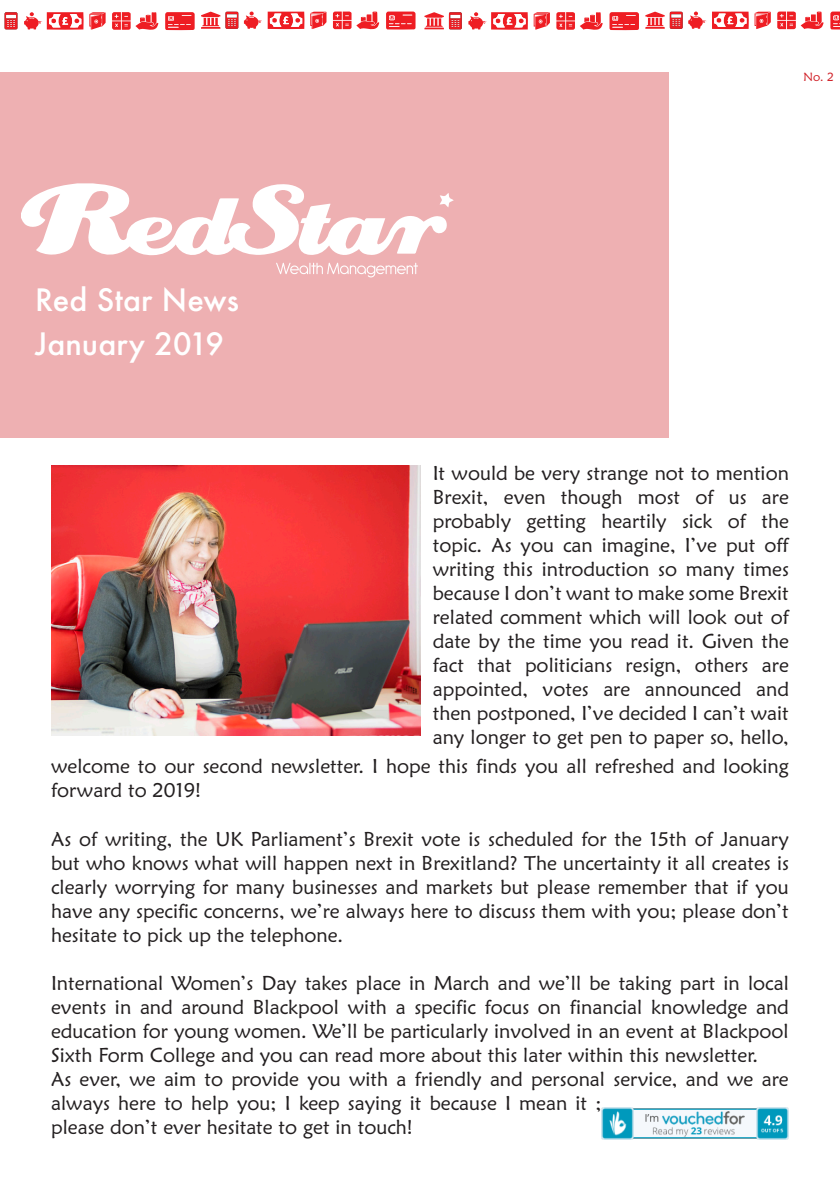
<style>
.page{position:relative;width:840px;height:1191px;background:#fff}
.page>*{position:absolute;margin:0;border:0;box-sizing:border-box;transform-origin:0 0}
.Page_title{font:500 30px "Futura";color:#fff}
.t1{font:20px/24px "Maiandra GD";color:#231f20;text-align:justify}
.t2{font:12px "Maiandra GD";color:#d1232a}
</style>
<div class="page">
<div style="left:0;top:72px;width:668px;height:365px;background:#eeb0b2"></div>
<svg style="left:21px;top:183px;width:432px;height:94px"></svg>
<svg style="left:5px;top:12px;width:12px;height:17px"></svg>
<svg style="left:165px;top:12px;width:29px;height:18px"></svg>
<svg style="left:112px;top:12px;width:46px;height:18px"></svg>
<svg style="left:201px;top:12px;width:37px;height:17px"></svg>
<svg style="left:386px;top:12px;width:29px;height:18px"></svg>
<svg style="left:310px;top:12px;width:16px;height:17px"></svg>
<svg style="left:333px;top:11px;width:46px;height:18px"></svg>
<svg style="left:24px;top:12px;width:81px;height:18px"></svg>
<svg style="left:244px;top:12px;width:60px;height:17px"></svg>
<svg style="left:424px;top:12px;width:37px;height:17px"></svg>
<svg style="left:609px;top:12px;width:29px;height:18px"></svg>
<svg style="left:533px;top:12px;width:16px;height:18px"></svg>
<svg style="left:556px;top:12px;width:46px;height:18px"></svg>
<svg style="left:830px;top:12px;width:9px;height:18px"></svg>
<svg style="left:754px;top:12px;width:16px;height:17px"></svg>
<svg style="left:777px;top:11px;width:46px;height:18px"></svg>
<svg style="left:468px;top:12px;width:59px;height:18px"></svg>
<svg style="left:645px;top:12px;width:103px;height:17px"></svg>
<img style="left:601px;top:1107px;width:187px;height:33px">
<img style="left:51px;top:465px;width:369px;height:271px">
<p class="t2" style="left:803px;top:69px;width:32px">No. 2</p>
<p class="Page_title" style="left:35px;top:279px;width:205px">Red Star News</p>
<p class="Page_title" style="left:35px;top:323px;width:190px">January 2019</p>
<p class="t1" style="left:432px;top:460px;width:357px">It would be very strange not to mention Brexit, even though most of us are probably getting heartily sick of the topic. As you can imagine, I’ve put off writing this introduction so many times because I don’t want to make some Brexit related comment which will look out of date by the time you read it. Given the fact that politicians resign, others are appointed, votes are announced and then postponed, I’ve decided I can’t wait any longer to get pen to paper so, hello,</p>
<p class="t1" style="left:51px;top:754px;width:738px">welcome to our second newsletter. I hope this finds you all refreshed and looking forward to 2019!</p>
<p class="t1" style="left:51px;top:826px;width:739px">As of writing, the UK Parliament’s Brexit vote is scheduled for the 15th of January but who knows what will happen next in Brexitland? The uncertainty it all creates is clearly worrying for many businesses and markets but please remember that if you have any specific concerns, we’re always here to discuss them with you; please don’t hesitate to pick up the telephone.</p>
<p class="t1" style="left:51px;top:970px;width:739px">International Women’s Day takes place in March and we’ll be taking part in local events in and around Blackpool with a specific focus on financial knowledge and education for young women. We’ll be particularly involved in an event at Blackpool Sixth Form College and you can read more about this later within this newsletter.</p>
<p class="t1" style="left:51px;top:1066px;width:738px;text-align:left">As ever, we aim to provide you with a friendly and personal service, and we are always here to help you; I keep saying it because I mean it ;<br>please don’t ever hesitate to get in touch!</p>
</div>
